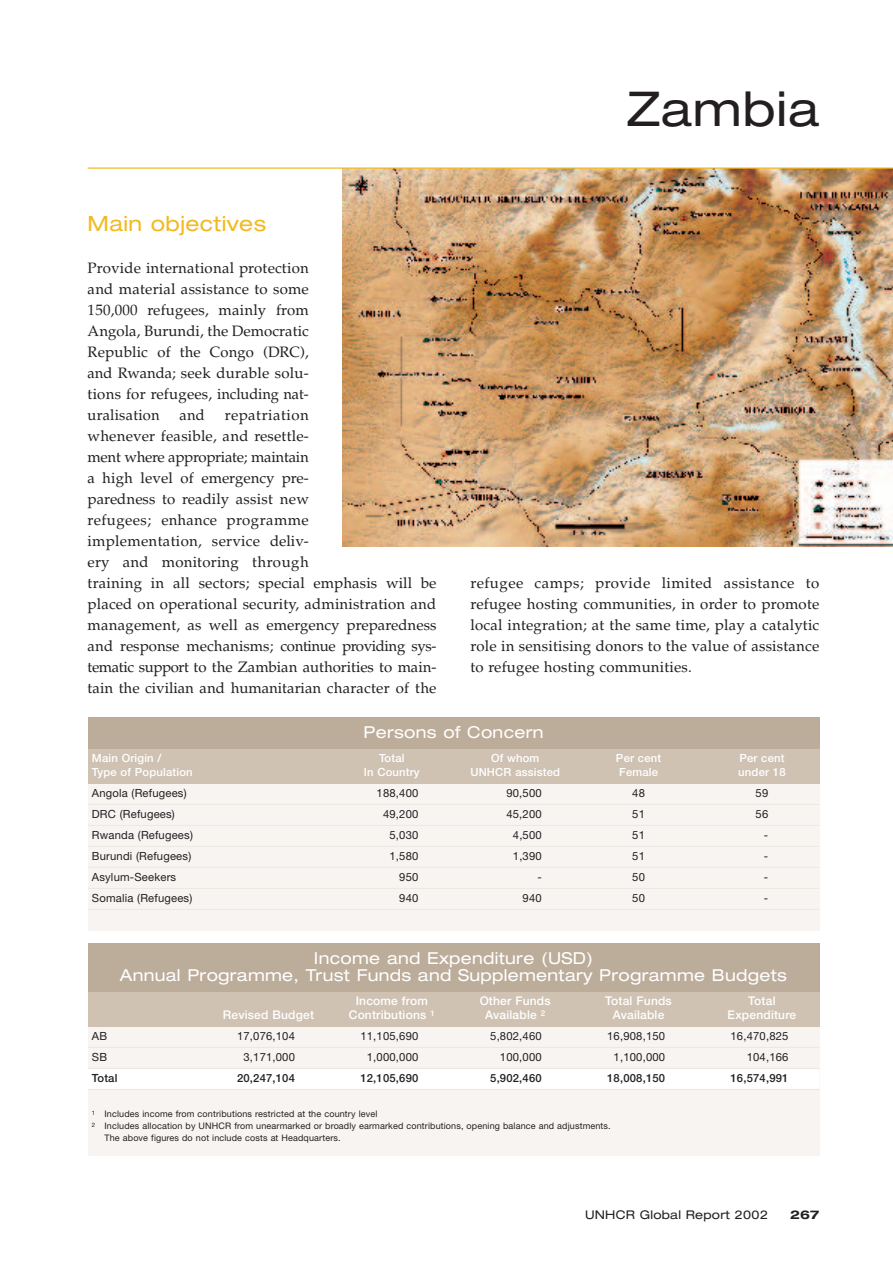
<style>
.page{position:relative;width:893px;height:1262px;background:#fff}
.page>*{position:absolute;margin:0;border:0;box-sizing:border-box;transform-origin:0 0}
.t1{font:expanded 48px "Helvetica Neue";letter-spacing:.02em;color:#231f20}
.t2{font:expanded 21px "Helvetica Neue";letter-spacing:.02em;color:#f2b920}
.t3{font:expanded 16.5px/17.2px "Helvetica Neue";letter-spacing:.02em;color:#fff;text-align:center}
.t4{font:15px/21px "Palatino";letter-spacing:.015em;color:#231f20;text-align:justify}
.t5{font:500 12px "Helvetica Neue";letter-spacing:.015em;color:#fff}
.t6{font:expanded 12px "Helvetica Neue";letter-spacing:.02em;color:#231f20}
.t7{font:700 expanded 12px "Helvetica Neue";color:#231f20}
.t8{font:11.25px "Helvetica Neue";letter-spacing:.015em;color:#231f20}
.t9{font:500 11.25px "Helvetica Neue";letter-spacing:.015em;color:#fff}
.t10{font:500 11.25px "Helvetica Neue";letter-spacing:.015em;color:#231f20}
.t11{font:9px "Helvetica Neue";letter-spacing:.015em;color:#231f20}
</style>
<div class="page">
<div style="left:88px;top:783px;width:731px;height:147px;background:#f7f4f2"></div>
<hr style="left:88px;top:804px;width:731px;height:1px;background:#ede8e1">
<hr style="left:88px;top:825px;width:731px;height:1px;background:#ede8e1">
<hr style="left:88px;top:846px;width:731px;height:1px;background:#ede8e1">
<hr style="left:88px;top:867px;width:731px;height:1px;background:#ede8e1">
<hr style="left:88px;top:888px;width:731px;height:1px;background:#ede8e1">
<hr style="left:88px;top:909px;width:731px;height:1px;background:#ede8e1">
<div style="left:88px;top:717px;width:731px;height:32px;background:#bcac9a"></div>
<div style="left:88px;top:749px;width:731px;height:34px;background:#cfc2b3"></div>
<div style="left:88px;top:1026px;width:731px;height:129px;background:#f7f4f2"></div>
<hr style="left:88px;top:1047px;width:731px;height:1px;background:#ede8e1">
<div style="left:88px;top:1068px;width:731px;height:21px;background:#fff"></div>
<hr style="left:88px;top:1067px;width:731px;height:2px;background:#ede8e1">
<hr style="left:88px;top:1088px;width:731px;height:2px;background:#ede8e1">
<div style="left:88px;top:943px;width:731px;height:49px;background:#bcac9a"></div>
<div style="left:88px;top:992px;width:731px;height:34px;background:#cfc2b3"></div>
<img style="left:343px;top:169px;width:549px;height:377px">
<hr style="left:88px;top:167px;width:804px;height:2px;background:#f2b920">
<h1 class="t1" style="left:627px;top:91px;width:194px">Zambia</h1>
<h2 class="t2" style="left:88px;top:216px;width:180px">Main objectives</h2>
<p class="t4" style="left:88px;top:259px;width:223px">Provide international protection and material assistance to some 150,000 refugees, mainly from Angola, Burundi, the Democratic Republic of the Congo (DRC), and Rwanda; seek durable solu&shy;tions for refugees, including nat&shy;uralisation</p>
<p class="t4" style="left:179px;top:406px;width:27px">and</p>
<p class="t4" style="left:88px;top:406px;width:350px;text-align:left;text-indent:137px">repatriation<br>whenever feasible, and resettle-<br>ment where appropriate; maintain<br>a high level of emergency pre-<br>paredness to readily assist new<br>refugees; enhance programme<br>implementation, service deliv-<br>ery and monitoring through<br>training in all sectors; special emphasis will be placed on operational security, administration and management, as well as emergency preparedness and response mechanisms; continue providing sys&shy;tematic support to the Zambian authorities to main&shy;tain the civilian and humanitarian character of the</p>
<p class="t4" style="left:470px;top:574px;width:350px">refugee camps; provide limited assistance to refugee hosting communities, in order to promote local integration; at the same time, play a catalytic role in sensitising donors to the value of assistance to refugee hosting communities.</p>
<p class="t3" style="left:363px;top:725px;width:181px">Persons of Concern</p>
<p class="t9" style="left:92px;top:754px;width:71px">Main Origin /</p>
<p class="t9" style="left:379px;top:754px;width:27px">Total</p>
<p class="t9" style="left:491px;top:754px;width:50px">Of whom</p>
<p class="t9" style="left:616px;top:754px;width:47px">Per cent</p>
<p class="t9" style="left:739px;top:754px;width:47px">Per cent</p>
<p class="t9" style="left:92px;top:767px;width:102px">Type of Population</p>
<p class="t9" style="left:364px;top:767px;width:57px">In Country</p>
<p class="t9" style="left:470px;top:767px;width:91px">UNHCR assisted</p>
<p class="t9" style="left:619px;top:767px;width:40px">Female</p>
<p class="t9" style="left:738px;top:767px;width:49px">under 18</p>
<p class="t8" style="left:92px;top:789px;width:96px">Angola (Refugees)</p>
<p class="t8" style="left:376px;top:789px;width:43px">188,400</p>
<p class="t8" style="left:506px;top:789px;width:37px">90,500</p>
<p class="t8" style="left:632px;top:789px;width:14px">48</p>
<p class="t8" style="left:755px;top:789px;width:14px">59</p>
<p class="t8" style="left:92px;top:810px;width:84px">DRC (Refugees)</p>
<p class="t8" style="left:383px;top:810px;width:37px">49,200</p>
<p class="t8" style="left:506px;top:810px;width:37px">45,200</p>
<p class="t8" style="left:632px;top:810px;width:14px">51</p>
<p class="t8" style="left:755px;top:810px;width:14px">56</p>
<p class="t8" style="left:92px;top:831px;width:102px">Rwanda (Refugees)</p>
<p class="t8" style="left:389px;top:831px;width:30px">5,030</p>
<p class="t8" style="left:513px;top:831px;width:30px">4,500</p>
<p class="t8" style="left:632px;top:831px;width:14px">51</p>
<p class="t8" style="left:764px;top:831px;width:6px">-</p>
<p class="t8" style="left:92px;top:852px;width:101px">Burundi (Refugees)</p>
<p class="t8" style="left:389px;top:852px;width:30px">1,580</p>
<p class="t8" style="left:513px;top:852px;width:30px">1,390</p>
<p class="t8" style="left:632px;top:852px;width:14px">51</p>
<p class="t8" style="left:764px;top:852px;width:6px">-</p>
<p class="t8" style="left:92px;top:873px;width:86px">Asylum-Seekers</p>
<p class="t8" style="left:399px;top:873px;width:21px">950</p>
<p class="t8" style="left:537px;top:873px;width:6px">-</p>
<p class="t8" style="left:632px;top:873px;width:14px">50</p>
<p class="t8" style="left:764px;top:873px;width:6px">-</p>
<p class="t8" style="left:92px;top:894px;width:102px">Somalia (Refugees)</p>
<p class="t8" style="left:399px;top:894px;width:21px">940</p>
<p class="t8" style="left:522px;top:894px;width:21px">940</p>
<p class="t8" style="left:632px;top:894px;width:14px">50</p>
<p class="t8" style="left:764px;top:894px;width:6px">-</p>
<p class="t3" style="left:120px;top:950px;width:668px">Income and Expenditure (USD)<br>Annual Programme, Trust Funds and Supplementary Programme Budgets</p>
<p class="t5" style="left:356px;top:996px;width:74px">Income from</p>
<p class="t5" style="left:479px;top:996px;width:73px">Other Funds</p>
<p class="t5" style="left:605px;top:996px;width:68px">Total Funds</p>
<p class="t5" style="left:748px;top:996px;width:29px">Total</p>
<p class="t5" style="left:223px;top:1010px;width:93px">Revised Budget</p>
<p class="t5" style="left:349px;top:1010px;width:87px">Contributions <sup>1</sup></p>
<p class="t5" style="left:485px;top:1010px;width:62px">Available <sup>2</sup></p>
<p class="t5" style="left:612px;top:1010px;width:53px">Available</p>
<p class="t5" style="left:727px;top:1010px;width:70px">Expenditure</p>
<p class="t8" style="left:92px;top:1032px;width:17px">AB</p>
<p class="t8" style="left:237px;top:1032px;width:59px">17,076,104</p>
<p class="t8" style="left:360px;top:1032px;width:59px">11,105,690</p>
<p class="t8" style="left:490px;top:1032px;width:53px">5,802,460</p>
<p class="t8" style="left:607px;top:1032px;width:59px">16,908,150</p>
<p class="t8" style="left:730px;top:1032px;width:59px">16,470,825</p>
<p class="t8" style="left:92px;top:1053px;width:17px">SB</p>
<p class="t8" style="left:243px;top:1053px;width:53px">3,171,000</p>
<p class="t8" style="left:367px;top:1053px;width:53px">1,000,000</p>
<p class="t8" style="left:500px;top:1053px;width:43px">100,000</p>
<p class="t8" style="left:613px;top:1053px;width:53px">1,100,000</p>
<p class="t8" style="left:746px;top:1053px;width:43px">104,166</p>
<p class="t10" style="left:92px;top:1074px;width:27px">Total</p>
<p class="t10" style="left:237px;top:1074px;width:59px">20,247,104</p>
<p class="t10" style="left:360px;top:1074px;width:59px">12,105,690</p>
<p class="t10" style="left:490px;top:1074px;width:53px">5,902,460</p>
<p class="t10" style="left:607px;top:1074px;width:59px">18,008,150</p>
<p class="t10" style="left:730px;top:1074px;width:59px">16,574,991</p>
<p class="t11" style="left:92px;top:1110px;width:287px"><sup>1</sup> Includes income from contributions restricted at the country level</p>
<p class="t11" style="left:92px;top:1122px;width:520px"><sup>2</sup> Includes allocation by UNHCR from unearmarked or broadly earmarked contributions, opening balance and adjustments.</p>
<p class="t11" style="left:104px;top:1134px;width:238px">The above figures do not include costs at Headquarters.</p>
<p class="t6" style="left:585px;top:1209px;width:185px">UNHCR Global Report 2002</p>
<p class="t7" style="left:790px;top:1209px;width:31px">267</p>
</div>
